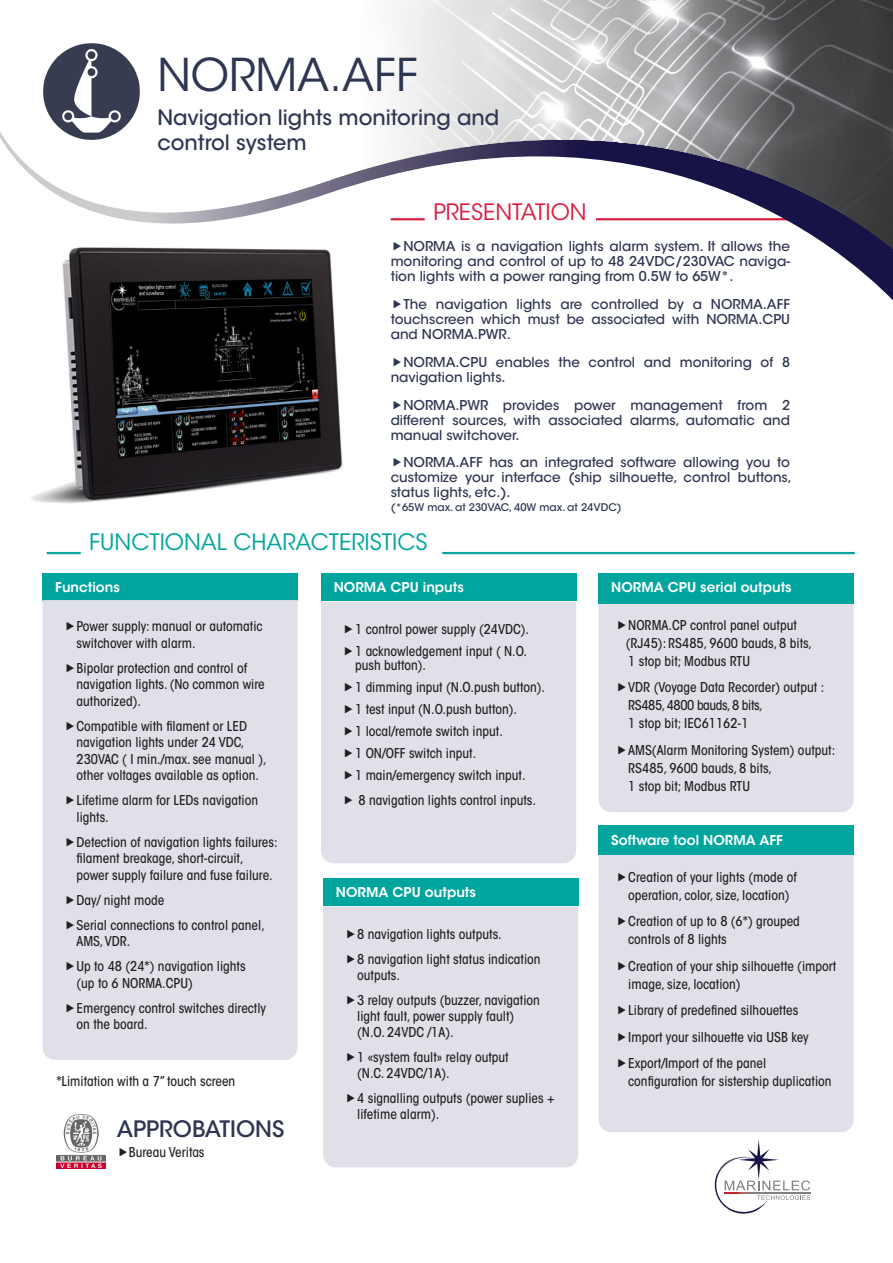
<style>
.page{position:relative;width:893px;height:1263px;background:#fff}
.page>*{position:absolute;margin:0;border:0;box-sizing:border-box;transform-origin:0 0}
.t1{font:45px "ITC Avant Garde Std";color:#2f3651}
.t2{font:22.5px "ITC Avant Garde Std";color:#00a59e}
.t3{font:22.5px "ITC Avant Garde Std";color:#da1e42}
.t4{font:500 22.5px "ITC Avant Garde Std";color:#2f3651}
.t5{font:500 21px/25.2px "ITC Avant Garde Std";color:#2f3651}
.t6{font:500 condensed 13.5px/16.5px "ITC Avant Garde Std";color:#231f20}
.t7{font:500 13.5px/15px "ITC Avant Garde Std";color:#2f3651;text-align:justify}
.t8{font:600 13.5px "ITC Avant Garde Std";color:#fff}
.t9{font:500 10.5px "ITC Avant Garde Std";color:#2f3651}
</style>
<div class="page">
<svg style="left:0;top:132px;width:893px;height:150px"></svg>
<img style="left:331px;top:0;width:562px;height:249px">
<svg style="left:327px;top:0;width:455px;height:183px"></svg>
<hr style="left:391px;top:218px;width:34px;height:2px;background:#da1e42">
<svg style="left:714px;top:1140px;width:96px;height:73px"></svg>
<svg style="left:725px;top:1192px;width:85px;height:1px"></svg>
<div style="left:321px;top:573px;width:255px;height:28px;background:#00a59e"></div>
<div style="left:321px;top:601px;width:255px;height:262px;background:#e0e1e8"></div>
<div style="left:43px;top:573px;width:255px;height:28px;background:#00a59e"></div>
<div style="left:43px;top:600px;width:255px;height:460px;background:#e0e1e8"></div>
<hr style="left:47px;top:552px;width:34px;height:2px;background:#00a59e">
<hr style="left:442px;top:552px;width:413px;height:2px;background:#00a59e">
<img style="left:43px;top:43px;width:97px;height:97px">
<div style="left:323px;top:878px;width:255px;height:28px;background:#00a59e"></div>
<div style="left:323px;top:906px;width:255px;height:261px;background:#e0e1e8"></div>
<div style="left:598px;top:604px;width:256px;height:208px;background:#e0e1e8"></div>
<div style="left:598px;top:573px;width:256px;height:31px;background:#00a59e"></div>
<img style="left:22px;top:243px;width:328px;height:261px">
<img style="left:56px;top:1114px;width:49px;height:55px">
<div style="left:598px;top:855px;width:256px;height:277px;background:#e0e1e8"></div>
<div style="left:598px;top:825px;width:256px;height:30px;background:#00a59e"></div>
<svg style="left:345px;top:625px;width:8px;height:9px"></svg>
<svg style="left:345px;top:647px;width:8px;height:9px"></svg>
<svg style="left:345px;top:683px;width:8px;height:8px"></svg>
<svg style="left:345px;top:705px;width:8px;height:8px"></svg>
<svg style="left:345px;top:727px;width:8px;height:8px"></svg>
<svg style="left:345px;top:749px;width:8px;height:8px"></svg>
<svg style="left:345px;top:771px;width:8px;height:8px"></svg>
<svg style="left:345px;top:795px;width:8px;height:9px"></svg>
<svg style="left:67px;top:622px;width:7px;height:9px"></svg>
<svg style="left:67px;top:664px;width:7px;height:8px"></svg>
<svg style="left:67px;top:722px;width:7px;height:8px"></svg>
<svg style="left:67px;top:796px;width:7px;height:9px"></svg>
<svg style="left:67px;top:838px;width:7px;height:8px"></svg>
<svg style="left:67px;top:896px;width:7px;height:8px"></svg>
<svg style="left:67px;top:921px;width:7px;height:8px"></svg>
<svg style="left:67px;top:962px;width:7px;height:9px"></svg>
<svg style="left:67px;top:1004px;width:7px;height:8px"></svg>
<svg style="left:394px;top:242px;width:7px;height:9px"></svg>
<svg style="left:347px;top:930px;width:8px;height:8px"></svg>
<svg style="left:347px;top:954px;width:8px;height:9px"></svg>
<svg style="left:347px;top:995px;width:8px;height:9px"></svg>
<svg style="left:347px;top:1052px;width:8px;height:9px"></svg>
<svg style="left:347px;top:1093px;width:8px;height:9px"></svg>
<svg style="left:618px;top:620px;width:8px;height:9px"></svg>
<svg style="left:618px;top:683px;width:8px;height:9px"></svg>
<svg style="left:618px;top:745px;width:8px;height:9px"></svg>
<svg style="left:618px;top:872px;width:8px;height:9px"></svg>
<svg style="left:618px;top:917px;width:8px;height:8px"></svg>
<svg style="left:618px;top:961px;width:8px;height:9px"></svg>
<svg style="left:618px;top:1006px;width:8px;height:9px"></svg>
<svg style="left:618px;top:1032px;width:8px;height:9px"></svg>
<svg style="left:618px;top:1059px;width:8px;height:9px"></svg>
<p class="t1" style="left:157px;top:48px;width:262px">NORMA.AFF</p>
<p class="t5" style="left:157px;top:105px;width:344px">Navigation lights monitoring and control system</p>
<h2 class="t3" style="left:433px;top:199px;width:155px">PRESENTATION</h2>
<p class="t7" style="left:391px;top:239px;width:401px;text-indent:13px">NORMA is a navigation lights alarm system. It allows the monitoring and control of up to 48 24VDC/230VAC naviga&shy;tion lights with a power ranging from 0.5W to 65W*.</p>
<p class="t7" style="left:391px;top:297px;width:401px;text-indent:13px">The navigation lights are controlled by a NORMA.AFF touchscreen which must be associated with NORMA.CPU and NORMA.PWR.</p>
<p class="t7" style="left:391px;top:354px;width:401px;text-indent:13px">NORMA.CPU enables the control and monitoring of 8 navigation lights.</p>
<p class="t7" style="left:391px;top:397px;width:401px;text-indent:13px">NORMA.PWR provides power management from 2 different sources, with associated alarms, automatic and manual switchover.</p>
<p class="t7" style="left:391px;top:455px;width:403px;text-align:left;text-indent:13px">NORMA.AFF has an integrated software allowing you to customize your interface (ship silhouette, control buttons, status lights, etc.).</p>
<p class="t9" style="left:391px;top:500px;width:232px">(*65W max. at 230VAC, 40W max. at 24VDC)</p>
<p class="t2" style="left:89px;top:528px;width:340px">FUNCTIONAL CHARACTERISTICS</p>
<p class="t8" style="left:334px;top:579px;width:132px">NORMA CPU inputs</p>
<p class="t6" style="left:355px;top:621px;width:176px">1 control power supply (24VDC).</p>
<p class="t6" style="left:355px;top:645px;width:174px;line-height:13.5px">1 acknowledgement input ( N.O. push button).</p>
<p class="t6" style="left:355px;top:679px;width:191px">1 dimming input (N.O.push button).</p>
<p class="t6" style="left:355px;top:701px;width:164px">1 test input (N.O.push button).</p>
<p class="t6" style="left:355px;top:723px;width:149px">1 local/remote switch input.</p>
<p class="t6" style="left:355px;top:745px;width:123px">1 ON/OFF switch input.</p>
<p class="t6" style="left:355px;top:767px;width:172px">1 main/emergency switch input.</p>
<p class="t6" style="left:358px;top:791px;width:179px">8 navigation lights control inputs.</p>
<p class="t8" style="left:55px;top:578px;width:66px">Functions</p>
<p class="t6" style="left:77px;top:618px;width:188px">Power supply: manual or automatic switchover with alarm.</p>
<p class="t6" style="left:77px;top:660px;width:190px">Bipolar protection and control of navigation lights. (No common wire authorized).</p>
<p class="t6" style="left:77px;top:718px;width:192px">Compatible with filament or LED navigation lights under 24 VDC, 230VAC ( I min./max. see manual ), other voltages available as option.</p>
<p class="t6" style="left:77px;top:792px;width:183px">Lifetime alarm for LEDs navigation lights.</p>
<p class="t6" style="left:77px;top:834px;width:203px">Detection of navigation lights failures: filament breakage, short-circuit, power supply failure and fuse failure.</p>
<p class="t6" style="left:77px;top:892px;width:89px">Day/ night mode</p>
<p class="t6" style="left:77px;top:917px;width:190px">Serial connections to control panel,<br>AMS, VDR.</p>
<p class="t6" style="left:77px;top:958px;width:171px">Up to 48 (24*) navigation lights (up to 6 NORMA.CPU)</p>
<p class="t6" style="left:77px;top:1000px;width:191px">Emergency control switches directly on the board.</p>
<p class="t8" style="left:336px;top:883px;width:142px">NORMA CPU outputs</p>
<p class="t6" style="left:357px;top:926px;width:146px">8 navigation lights outputs.</p>
<p class="t6" style="left:357px;top:951px;width:185px">8 navigation light status indication outputs.</p>
<p class="t6" style="left:357px;top:992px;width:184px">3 relay outputs (buzzer, navigation light fault, power supply fault) (N.O. 24VDC /1A).</p>
<p class="t6" style="left:357px;top:1049px;width:153px">1 «system fault» relay output (N.C. 24VDC/1A).</p>
<p class="t6" style="left:357px;top:1090px;width:199px">4 signalling outputs (power suplies + lifetime alarm).</p>
<p class="t6" style="left:56px;top:1073px;width:180px">*Limitation with a 7’’ touch screen</p>
<p class="t4" style="left:117px;top:1114px;width:169px">APPROBATIONS</p>
<p class="t6" style="left:129px;top:1144px;width:77px">Bureau Veritas</p>
<p class="t8" style="left:611px;top:578px;width:182px">NORMA CPU serial outputs</p>
<p class="t6" style="left:626px;top:616px;width:188px;line-height:18px">NORMA.CP control panel output (RJ45): RS485, 9600 bauds, 8 bits,<br>1 stop bit; Modbus RTU</p>
<p class="t6" style="left:628px;top:678px;width:198px;line-height:18px">VDR (Voyage Data Recorder) output :<br>RS485, 4800 bauds, 8 bits,<br>1 stop bit; IEC61162-1</p>
<p class="t6" style="left:628px;top:741px;width:209px;line-height:18px">AMS(Alarm Monitoring System) output:<br>RS485, 9600 bauds, 8 bits,<br>1 stop bit; Modbus RTU</p>
<p class="t8" style="left:611px;top:831px;width:173px">Software tool NORMA AFF</p>
<p class="t6" style="left:628px;top:868px;width:170px;line-height:18px">Creation of your lights (mode of operation, color, size, location)</p>
<p class="t6" style="left:628px;top:912px;width:173px;line-height:18px">Creation of up to 8 (6*) grouped controls of 8 lights</p>
<p class="t6" style="left:628px;top:957px;width:210px;line-height:18px">Creation of your ship silhouette (import image, size, location)</p>
<p class="t6" style="left:628px;top:1002px;width:172px">Library of predefined silhouettes</p>
<p class="t6" style="left:628px;top:1029px;width:182px">Import your silhouette via USB key</p>
<p class="t6" style="left:628px;top:1054px;width:205px;line-height:18px">Export/Import of the panel configuration for sistership duplication</p>
</div>
